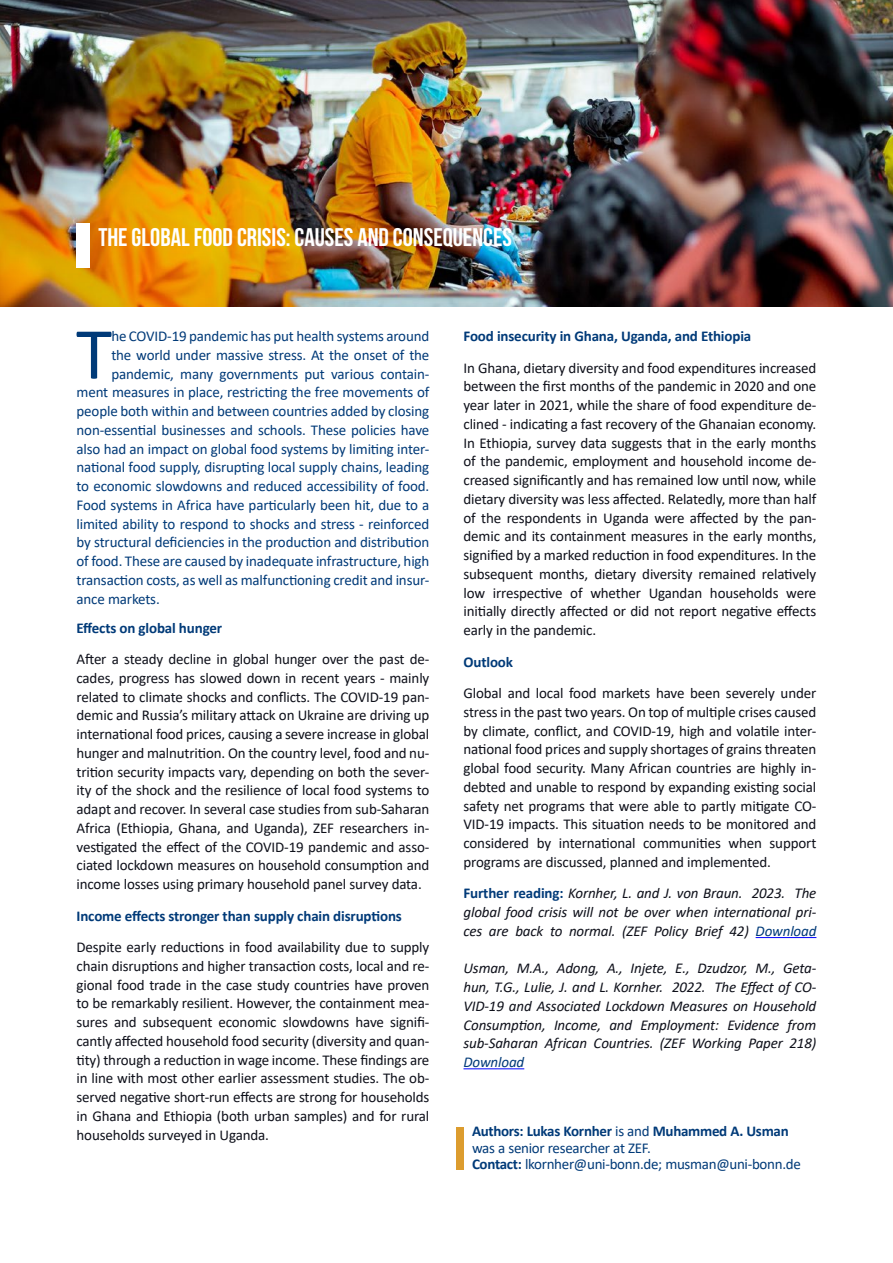
<style>
.page{position:relative;width:893px;height:1263px;background:#fff}
.page>*{position:absolute;margin:0;border:0;box-sizing:border-box;transform-origin:0 0}
.t1{font:74.1px "Calibri";color:#003a78}
.t2{font:700 25.5px "Bebas Neue";color:#fff}
.t3{font:15px/18.8px "Calibri";letter-spacing:-.01em;color:#0e101a;text-align:justify}
.t4{font:15px/16.5px "Calibri";letter-spacing:-.01em;color:#003a78}
.t5{font:italic 15px/18.8px "Calibri";letter-spacing:-.01em;color:#0e101a;text-align:justify}
.t6{font:700 15px "Calibri";letter-spacing:-.01em;color:#003a78}
.t7{font:italic 15px "Calibri";letter-spacing:-.01em;color:#003a78}
.s1{font-weight:700;font-style:normal;color:#003a78}
.s2{color:#003a78}
.s3{font-weight:700}
</style>
<div class="page">
<img style="left:0;top:0;width:893px;height:306px">
<hr style="left:756px;top:937px;width:60px;height:1px;background:#00f">
<hr style="left:463px;top:1068px;width:61px;height:1px;background:#00f">
<div style="left:77px;top:224px;width:13px;height:44px;background:#fff"></div>
<div style="left:456px;top:1127px;width:7px;height:42px;background:#dc9c2e"></div>
<h2 class="t2" style="left:98px;top:223px;width:415px">THE GLOBAL FOOD CRISIS: CAUSES AND CONSEQUENCES</h2>
<h1 class="t1" style="left:76px;top:302px;width:38px">T</h1>
<p class="t4" style="left:111px;top:327px;width:320px">he COVID-19 pandemic has put health systems around</p>
<p class="t4" style="left:111px;top:346px;width:320px">the world under massive stress. At the onset of the</p>
<p class="t4" style="left:111px;top:365px;width:320px">pandemic, many governments put various contain-</p>
<p class="t4" style="left:77px;top:384px;width:354px">ment measures in place, restricting the free movements of</p>
<p class="t4" style="left:77px;top:402px;width:354px">people both within and between countries added by closing</p>
<p class="t4" style="left:77px;top:421px;width:354px">non-essential businesses and schools. These policies have</p>
<p class="t4" style="left:77px;top:440px;width:354px">also had an impact on global food systems by limiting inter-</p>
<p class="t4" style="left:77px;top:459px;width:354px">national food supply, disrupting local supply chains, leading</p>
<p class="t4" style="left:77px;top:477px;width:354px">to economic slowdowns and reduced accessibility of food.</p>
<p class="t4" style="left:77px;top:496px;width:354px">Food systems in Africa have particularly been hit, due to a</p>
<p class="t4" style="left:77px;top:515px;width:354px">limited ability to respond to shocks and stress - reinforced</p>
<p class="t4" style="left:77px;top:534px;width:354px">by structural deficiencies in the production and distribution</p>
<p class="t4" style="left:77px;top:552px;width:354px">of food. These are caused by inadequate infrastructure, high</p>
<p class="t4" style="left:77px;top:571px;width:354px">transaction costs, as well as malfunctioning credit and insur-</p>
<p class="t4" style="left:77px;top:590px;width:85px">ance markets.</p>
<p class="t6" style="left:77px;top:617px;width:147px">Effects on global hunger</p>
<p class="t3" style="left:77px;top:649px;width:354px">After a steady decline in global hunger over the past de&shy;cades, progress has slowed down in recent years - mainly related to climate shocks and conflicts. The COVID-19 pan&shy;demic and Russia’s military attack on Ukraine are driving up international food prices, causing a severe increase in global hunger and malnutrition. On the country level, food and nu&shy;trition security impacts vary, depending on both the sever&shy;ity of the shock and the resilience of local food systems to adapt and recover. In several case studies from sub-Saharan Africa (Ethiopia, Ghana, and Uganda), ZEF researchers in&shy;vestigated the effect of the COVID-19 pandemic and asso&shy;ciated lockdown measures on household consumption and income losses using primary household panel survey data.</p>
<p class="t6" style="left:77px;top:905px;width:327px">Income effects stronger than supply chain disruptions</p>
<p class="t3" style="left:77px;top:937px;width:354px">Despite early reductions in food availability due to supply chain disruptions and higher transaction costs, local and re&shy;gional food trade in the case study countries have proven to be remarkably resilient. However, the containment mea&shy;sures and subsequent economic slowdowns have signifi&shy;cantly affected household food security (diversity and quan&shy;tity) through a reduction in wage income. These findings are in line with most other earlier assessment studies. The ob&shy;served negative short-run effects are strong for households in Ghana and Ethiopia (both urban samples) and for rural households surveyed in Uganda.</p>
<p class="t6" style="left:463px;top:325px;width:289px">Food insecurity in Ghana, Uganda, and Ethiopia</p>
<p class="t3" style="left:463px;top:358px;width:354px">In Ghana, dietary diversity and food expenditures increased between the first months of the pandemic in 2020 and one year later in 2021, while the share of food expenditure de&shy;clined - indicating a fast recovery of the Ghanaian economy.<br>In Ethiopia, survey data suggests that in the early months of the pandemic, employment and household income de&shy;creased significantly and has remained low until now, while dietary diversity was less affected. Relatedly, more than half of the respondents in Uganda were affected by the pan&shy;demic and its containment measures in the early months, signified by a marked reduction in food expenditures. In the subsequent months, dietary diversity remained relatively low irrespective of whether Ugandan households were initially directly affected or did not report negative effects early in the pandemic.</p>
<p class="t6" style="left:463px;top:651px;width:51px">Outlook</p>
<p class="t3" style="left:463px;top:683px;width:354px">Global and local food markets have been severely under stress in the past two years. On top of multiple crises caused by climate, conflict, and COVID-19, high and volatile inter&shy;national food prices and supply shortages of grains threaten global food security. Many African countries are highly in&shy;debted and unable to respond by expanding existing social safety net programs that were able to partly mitigate CO-VID-19 impacts. This situation needs to be monitored and considered by international communities when support programs are discussed, planned and implemented.</p>
<p class="t5" style="left:463px;top:883px;width:354px"><span class="s1">Further reading:</span> Kornher, L. and J. von Braun. 2023. The global food crisis will not be over when international pri&shy;ces are back to normal. (ZEF Policy Brief 42) <span class="s2">Download</span></p>
<p class="t5" style="left:463px;top:958px;width:354px">Usman, M.A., Adong, A., Injete, E., Dzudzor, M., Geta&shy;hun, T.G., Lulie, J. and L. Kornher. 2022. The Effect of CO-VID-19 and Associated Lockdown Measures on Household Consumption, Income, and Employment: Evidence from sub-Saharan African Countries. (ZEF Working Paper 218)</p>
<p class="t7" style="left:463px;top:1052px;width:62px">Download</p>
<p class="t4" style="left:472px;top:1122px;width:330px"><span class="s3">Authors: Lukas Kornher</span> is and <span class="s3">Muhammed A. Usman </span>was a senior researcher at ZEF.<br><span class="s3">Contact:</span> lkornher@uni-bonn.de; musman@uni-bonn.de</p>
</div>
